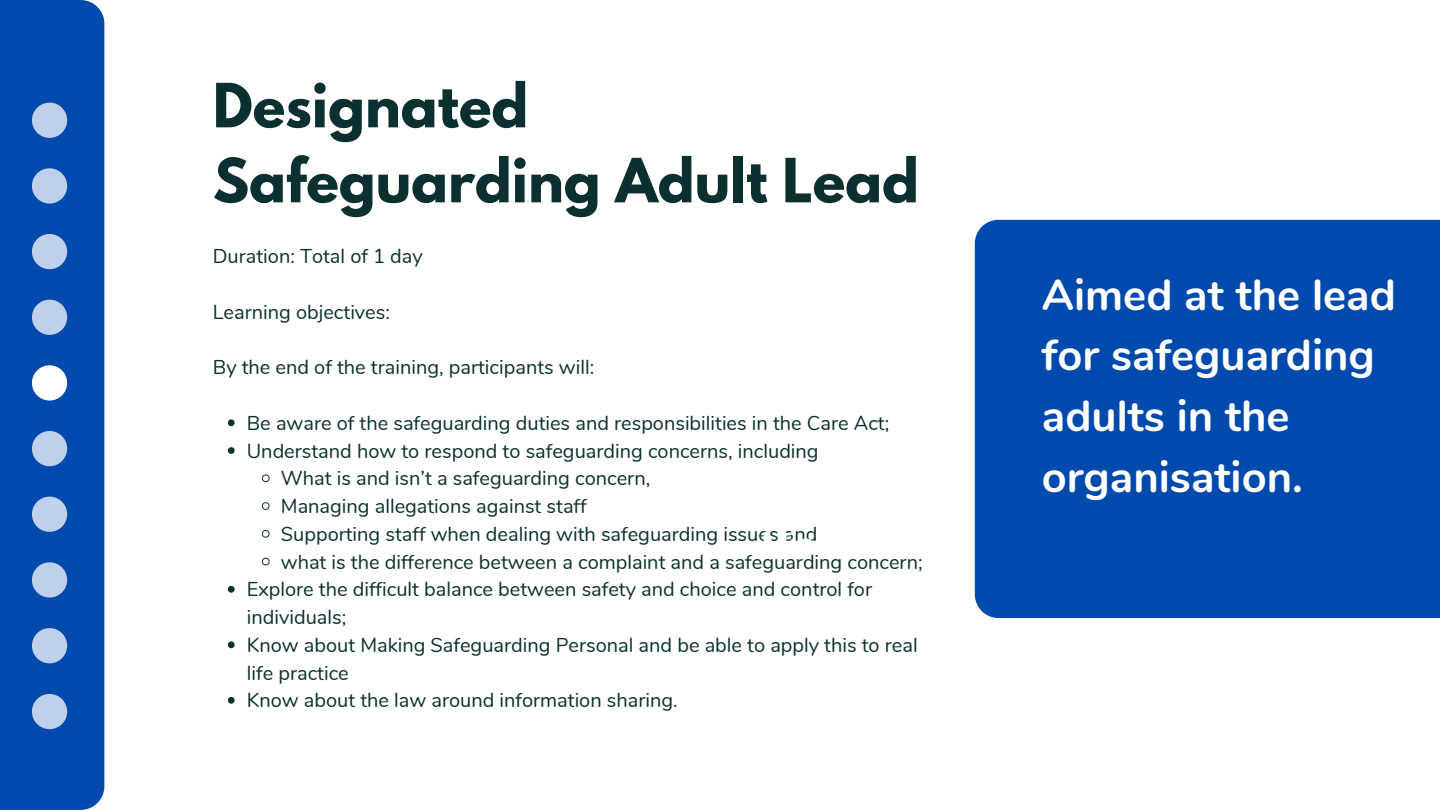
<style>
.page{position:relative;width:1440px;height:810px;background:#fff}
.page>*{position:absolute;margin:0;border:0;box-sizing:border-box;transform-origin:0 0}
.t1{font:700 54px/75px "League Spartan";color:#0c3030}
.t2{font:700 43.5px/60.8px "Nunito";color:#fff}
.t3{font:20px "Nunito";color:#0c3030}
</style>
<div class="page">
<svg style="left:228px;top:419px;width:7px;height:7px"></svg>
<svg style="left:228px;top:447px;width:7px;height:7px"></svg>
<svg style="left:261px;top:474px;width:9px;height:9px"></svg>
<svg style="left:261px;top:502px;width:9px;height:8px"></svg>
<svg style="left:261px;top:530px;width:9px;height:8px"></svg>
<svg style="left:261px;top:557px;width:9px;height:9px"></svg>
<svg style="left:228px;top:586px;width:7px;height:7px"></svg>
<svg style="left:228px;top:641px;width:7px;height:7px"></svg>
<svg style="left:228px;top:697px;width:7px;height:7px"></svg>
<div style="left:0;top:0;width:104px;height:810px;background:#004aad"></div>
<div style="left:32px;top:103px;width:35px;height:35px;background:#bed0ea;border-radius:50%"></div>
<div style="left:32px;top:168px;width:35px;height:36px;background:#bed0ea;border-radius:50%"></div>
<div style="left:32px;top:234px;width:35px;height:35px;background:#bed0ea;border-radius:50%"></div>
<div style="left:32px;top:300px;width:35px;height:35px;background:#bed0ea;border-radius:50%"></div>
<div style="left:32px;top:365px;width:35px;height:36px;background:#fff;border-radius:50%"></div>
<div style="left:32px;top:431px;width:35px;height:35px;background:#bed0ea;border-radius:50%"></div>
<div style="left:32px;top:497px;width:35px;height:35px;background:#bed0ea;border-radius:50%"></div>
<div style="left:32px;top:562px;width:35px;height:36px;background:#bed0ea;border-radius:50%"></div>
<div style="left:32px;top:628px;width:35px;height:35px;background:#bed0ea;border-radius:50%"></div>
<div style="left:32px;top:694px;width:35px;height:35px;background:#bed0ea;border-radius:50%"></div>
<div style="left:975px;top:220px;width:465px;height:398px;background:#004aad"></div>
<h1 class="t1" style="left:213px;top:75px;width:708px">Designated<br>Safeguarding Adult Lead</h1>
<p class="t3" style="left:213px;top:243px;width:211px">Duration: Total of 1 day</p>
<p class="t3" style="left:213px;top:299px;width:179px">Learning objectives:</p>
<p class="t3" style="left:213px;top:354px;width:383px">By the end of the training, participants will:</p>
<p class="t3" style="left:247px;top:410px;width:644px">Be aware of the safeguarding duties and responsibilities in the Care Act;</p>
<p class="t3" style="left:247px;top:437px;width:573px">Understand how to respond to safeguarding concerns, including</p>
<p class="t3" style="left:281px;top:465px;width:371px">What is and isn’t a safeguarding concern,</p>
<p class="t3" style="left:281px;top:493px;width:307px">Managing allegations against staff</p>
<p class="t3" style="left:281px;top:521px;width:538px">Supporting staff when dealing with safeguarding issues and</p>
<p class="t3" style="left:281px;top:548px;width:643px">what is the difference between a complaint and a safeguarding concern;</p>
<p class="t3" style="left:247px;top:576px;width:627px">Explore the difficult balance between safety and choice and control for</p>
<p class="t3" style="left:247px;top:604px;width:101px">individuals;</p>
<p class="t3" style="left:247px;top:632px;width:672px">Know about Making Safeguarding Personal and be able to apply this to real</p>
<p class="t3" style="left:247px;top:659px;width:103px">life practice</p>
<p class="t3" style="left:247px;top:687px;width:432px">Know about the law around information sharing.</p>
<h2 class="t2" style="left:1042px;top:265px;width:355px">Aimed at the lead for safeguarding adults in the organisation.</h2>
</div>
